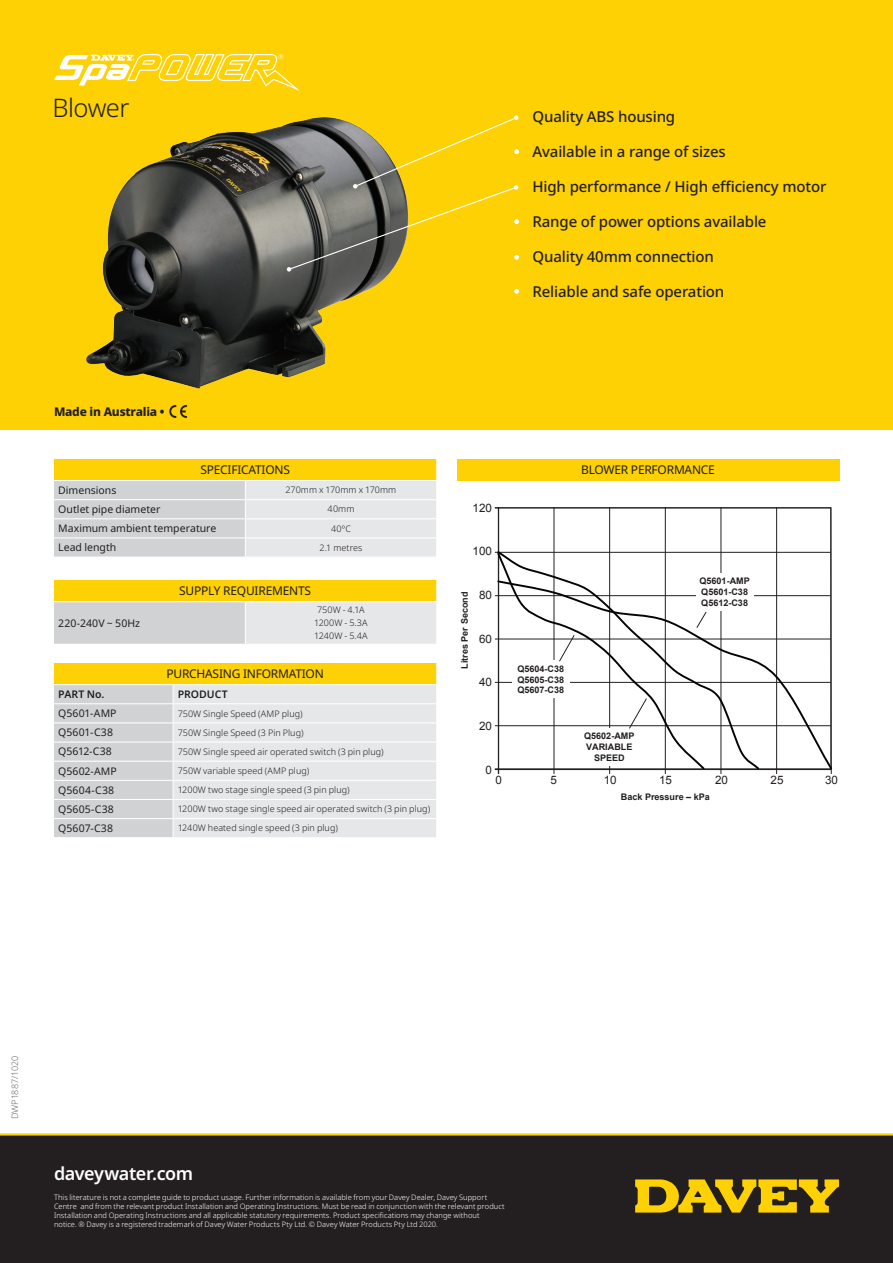
<style>
.page{position:relative;width:893px;height:1263px;background:#fff}
.page>*{position:absolute;margin:0;border:0;box-sizing:border-box;transform-origin:0 0}
.t1{font:300 25.5px "Noto Sans";letter-spacing:-.025em;color:#231f20}
.t2{font:600 18px "Noto Sans";letter-spacing:-.025em;color:#fff}
.t3{font:500 15px "Noto Sans";letter-spacing:-.01em;color:#231f20}
.t4{font:12px "Noto Sans";letter-spacing:-.02em;color:#231f20}
.t5{font:800 12px "Noto Sans";letter-spacing:-.02em;color:#231f20}
.t6{font:11.55px "Arial";color:#231f20}
.t7{font:10.5px "Noto Sans";color:#231f20}
.t8{font:600 10.5px "Noto Sans";color:#231f20}
.t9{font:300 9px/12.9px "Noto Sans";letter-spacing:.01em;color:#231f20;text-align:center}
.t10{font:700 9px/10.8px "Arial";color:#231f20;text-align:justify}
.t11{font:300 9px "Noto Sans";letter-spacing:.005em;color:#6c6d70}
.t12{font:300 7.5px/9px "Noto Sans";letter-spacing:.005em;color:#fff}
</style>
<div class="page">
<div style="left:0;top:0;width:893px;height:429px;background:#fed105"></div>
<img style="left:86px;top:124px;width:305px;height:265px">
<div style="left:0;top:1135px;width:893px;height:128px;background:#231f20"></div>
<hr style="left:0;top:1133px;width:893px;height:2px;background:#fed105">
<svg style="left:635px;top:1179px;width:204px;height:33px"></svg>
<div style="left:457px;top:459px;width:382px;height:21px;background:#fed105"></div>
<img style="left:169px;top:404px;width:19px;height:14px">
<svg style="left:54px;top:459px;width:383px;height:98px;background:#e4dbb1"></svg>
<svg style="left:54px;top:663px;width:383px;height:174px;background:#e4e0c9"></svg>
<div style="left:54px;top:580px;width:383px;height:22px;background:#fed105"></div>
<div style="left:54px;top:602px;width:191px;height:42px;background:#d1d2d4"></div>
<div style="left:245px;top:602px;width:192px;height:42px;background:#e6e7e9"></div>
<svg style="left:436px;top:580px;width:1px;height:21px"></svg>
<hr style="left:245px;top:602px;width:1px;height:42px;background:#fff">
<hr style="left:54px;top:601px;width:191px;height:1px;background:#fff">
<hr style="left:245px;top:601px;width:192px;height:1px;background:#fff">
<hr style="left:436px;top:602px;width:1px;height:42px;background:#fff">
<svg style="left:287px;top:115px;width:232px;height:157px"></svg>
<svg style="left:514px;top:289px;width:5px;height:5px"></svg>
<svg style="left:54px;top:54px;width:246px;height:37px"></svg>
<hr style="left:498px;top:507px;width:1px;height:267px;background:#231f20">
<hr style="left:554px;top:507px;width:1px;height:267px;background:#231f20">
<hr style="left:609px;top:507px;width:1px;height:267px;background:#231f20">
<hr style="left:665px;top:507px;width:1px;height:267px;background:#231f20">
<hr style="left:721px;top:507px;width:1px;height:267px;background:#231f20">
<hr style="left:776px;top:507px;width:1px;height:267px;background:#231f20">
<hr style="left:830px;top:507px;width:1px;height:267px;background:#231f20">
<hr style="left:495px;top:508px;width:336px;height:1px;background:#231f20">
<hr style="left:495px;top:725px;width:336px;height:1px;background:#231f20">
<hr style="left:495px;top:682px;width:336px;height:1px;background:#231f20">
<hr style="left:495px;top:639px;width:336px;height:1px;background:#231f20">
<hr style="left:495px;top:595px;width:336px;height:1px;background:#231f20">
<hr style="left:495px;top:552px;width:336px;height:1px;background:#231f20">
<svg style="left:496px;top:549px;width:265px;height:30px"></svg>
<svg style="left:496px;top:579px;width:336px;height:192px"></svg>
<h1 class="t1" style="left:52px;top:90px;width:78px">Blower</h1>
<h3 class="t3" style="left:532px;top:105px;width:144px">Quality ABS housing</h3>
<h3 class="t3" style="left:532px;top:141px;width:195px">Available in a range of sizes</h3>
<h3 class="t3" style="left:532px;top:176px;width:295px">High performance / High efficiency motor</h3>
<h3 class="t3" style="left:532px;top:211px;width:236px">Range of power options available</h3>
<h3 class="t3" style="left:532px;top:246px;width:183px">Quality 40mm connection</h3>
<h3 class="t3" style="left:532px;top:281px;width:193px">Reliable and safe operation</h3>
<h3 class="t5" style="left:54px;top:403px;width:112px">Made in Australia •</h3>
<h3 class="t4" style="left:200px;top:461px;width:91px">SPECIFICATIONS</h3>
<h3 class="t7" style="left:58px;top:483px;width:60px">Dimensions</h3>
<p class="t9" style="left:286px;top:484px;width:112px">270mm x 170mm x 170mm</p>
<h3 class="t7" style="left:58px;top:502px;width:104px">Outlet pipe diameter</h3>
<p class="t9" style="left:328px;top:503px;width:28px">40mm</p>
<h3 class="t7" style="left:58px;top:521px;width:160px">Maximum ambient temperature</h3>
<p class="t9" style="left:331px;top:522px;width:21px">40ºC</p>
<h3 class="t7" style="left:58px;top:540px;width:60px">Lead length</h3>
<p class="t9" style="left:320px;top:541px;width:44px">2.1 metres</p>
<h3 class="t7" style="left:58px;top:615px;width:83px">220-240V ~ 50Hz</h3>
<h3 class="t4" style="left:179px;top:582px;width:133px">SUPPLY REQUIREMENTS</h3>
<p class="t9" style="left:314px;top:604px;width:55px">750W - 4.1A<br>1200W - 5.3A<br>1240W - 5.4A</p>
<h3 class="t4" style="left:166px;top:665px;width:159px">PURCHASING INFORMATION</h3>
<h3 class="t8" style="left:58px;top:687px;width:48px">PART No.</h3>
<h3 class="t8" style="left:178px;top:687px;width:52px">PRODUCT</h3>
<h3 class="t7" style="left:58px;top:706px;width:60px">Q5601-AMP</h3>
<p class="t9" style="left:178px;top:707px;width:126px">750W Single Speed (AMP plug)</p>
<h3 class="t7" style="left:58px;top:725px;width:56px">Q5601-C38</h3>
<p class="t9" style="left:178px;top:726px;width:127px">750W Single Speed (3 Pin Plug)</p>
<h3 class="t7" style="left:58px;top:744px;width:55px">Q5612-C38</h3>
<p class="t9" style="left:178px;top:745px;width:208px">750W Single speed air operated switch (3 pin plug)</p>
<h3 class="t7" style="left:58px;top:763px;width:60px">Q5602-AMP</h3>
<p class="t9" style="left:178px;top:764px;width:133px">750W variable speed (AMP plug)</p>
<h3 class="t7" style="left:58px;top:782px;width:57px">Q5604-C38</h3>
<p class="t9" style="left:178px;top:784px;width:173px">1200W two stage single speed (3 pin plug)</p>
<h3 class="t7" style="left:58px;top:801px;width:57px">Q5605-C38</h3>
<p class="t9" style="left:178px;top:803px;width:254px">1200W two stage single speed air operated switch (3 pin plug)</p>
<h3 class="t7" style="left:58px;top:821px;width:56px">Q5607-C38</h3>
<p class="t9" style="left:178px;top:822px;width:162px">1240W heated single speed (3 pin plug)</p>
<h3 class="t6" style="left:473px;top:500px;width:21px">120</h3>
<h3 class="t6" style="left:473px;top:544px;width:21px">100</h3>
<p class="t10" style="left:459px;top:669px;width:78px;rotate:-90deg">Litres Per Second</p>
<h3 class="t6" style="left:479px;top:587px;width:14px">80</h3>
<h3 class="t6" style="left:479px;top:631px;width:14px">60</h3>
<h3 class="t6" style="left:479px;top:675px;width:14px">40</h3>
<h3 class="t6" style="left:479px;top:718px;width:14px">20</h3>
<h3 class="t6" style="left:485px;top:762px;width:8px">0</h3>
<h3 class="t4" style="left:581px;top:461px;width:135px">BLOWER PERFORMANCE</h3>
<p class="t10" style="left:517px;top:663px;width:48px">Q5604-C38<br>Q5605-C38<br>Q5607-C38</p>
<p class="t10" style="left:584px;top:731px;width:52px;text-align:center">Q5602-AMP<br>VARIABLE<br>SPEED</p>
<p class="t10" style="left:699px;top:576px;width:52px;text-align:left">Q5601-AMP<br>Q5601-C38<br>Q5612-C38</p>
<h3 class="t6" style="left:495px;top:773px;width:8px">0</h3>
<h3 class="t6" style="left:550px;top:773px;width:8px">5</h3>
<h3 class="t6" style="left:604px;top:773px;width:14px">10</h3>
<h3 class="t6" style="left:659px;top:773px;width:14px">15</h3>
<h3 class="t6" style="left:715px;top:773px;width:14px">20</h3>
<h3 class="t6" style="left:770px;top:773px;width:14px">25</h3>
<h3 class="t6" style="left:825px;top:773px;width:14px">30</h3>
<p class="t10" style="left:621px;top:791px;width:90px">Back Pressure – kPa</p>
<p class="t11" style="left:9px;top:1119px;width:65px;rotate:-90deg">DWP1887/1020</p>
<h2 class="t2" style="left:54px;top:1161px;width:141px">daveywater.com</h2>
<p class="t12" style="left:54px;top:1193px;width:452px">This literature is not a complete guide to product usage. Further information is available from your Davey Dealer, Davey Support Centre and from the relevant product Installation and Operating Instructions. Must be read in conjunction with the relevant product Installation and Operating Instructions and all applicable statutory requirements. Product specifications may change without<br>notice. ® Davey is a registered trademark of Davey Water Products Pty Ltd. © Davey Water Products Pty Ltd 2020.</p>
</div>
